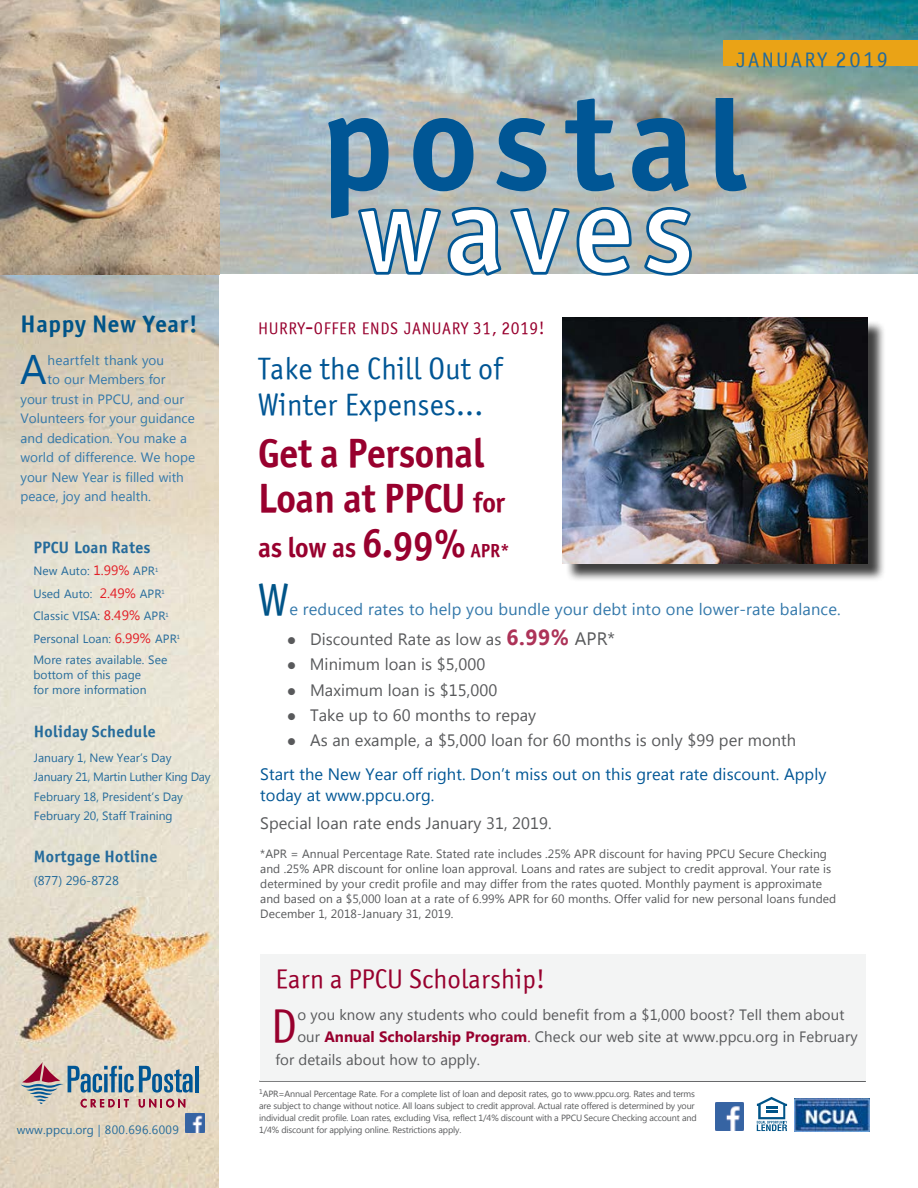
<style>
.page{position:relative;width:918px;height:1188px;background:#fff}
.page>*{position:absolute;margin:0;border:0;box-sizing:border-box;transform-origin:0 0}
.t1{font:700 138.75px "Officina Sans";letter-spacing:.09em;color:#005695}
.t2{font:700 124.8px "Officina Sans";letter-spacing:.04em;color:#fff}
.t3{font:47.4px "Officina Sans OSITCTT Book";color:#98002e}
.t4{font:45px "Officina Sans OSITCTT Book";color:#005488}
.t5{font:41.4px "Microsoft New Tai Lue";color:#005695}
.t6{font:40.95px/45px "Officina Sans OSITCTT Bold";letter-spacing:-.01em;color:#98002e;scale:.95 1}
.t7{font:30.9px/36px "Officina Sans OSITCTT Book";letter-spacing:.01em;color:#005695}
.t8{font:28.35px "Officina Sans OSITCTT Bold";letter-spacing:-.01em;color:#98002e;scale:.95 1}
.t9{font:27px "Officina Sans OSITCTT Book";letter-spacing:.005em;color:#98002e}
.t10{font:24px "Officina Sans OSITCTT Bold";letter-spacing:.03em;color:#005488}
.t11{font:21px "Officina Sans ITCTT Book";letter-spacing:.11em;color:#256b9b}
.t12{font:16.8px "Officina Sans ITCTT Book";letter-spacing:.04em;color:#98002e}
.t13{font:16.5px/34.5px "Microsoft New Tai Lue";letter-spacing:.005em;color:#005695;text-align:center}
.t14{font:16.5px "Microsoft New Tai Lue";letter-spacing:.005em;color:#58595b}
.t15{font:16.5px "Microsoft New Tai Lue";letter-spacing:.01em;color:#3378aa}
.t16{font:16.5px "Officina Sans ITCTT Bold";letter-spacing:.02em;color:#256b9b}
.t17{font:15px "Microsoft New Tai Lue";letter-spacing:.005em;color:#58595b}
.t18{font:13.5px "Microsoft New Tai Lue";color:#3378aa}
.t19{font:13.5px "Microsoft New Tai Lue";letter-spacing:.02em;color:#3378aa}
.t20{font:12.75px "Microsoft New Tai Lue";color:#256b9b}
.t21{font:12px/15px "Microsoft New Tai Lue";letter-spacing:.005em;color:#58595b}
.t22{font:12px/22.4px "Microsoft New Tai Lue";letter-spacing:.005em;color:#256b9b}
.t23{font:9px/12px "Microsoft New Tai Lue";letter-spacing:-.02em;color:#58595b}
.s1{font-size:13.5px;color:#e31d25}
.s2{font-size:13.5px;color:#e31b23}
.s3{color:#3378aa}
.s4{font-size:22.5px}
.s5{font-size:18px}
.s6{font-size:28.35px}
.s7{font-size:40.95px}
.s8{font-size:18.9px}
.s9{font-weight:700;font-size:21.9px;color:#ad3358}
.s10{color:#58595b}
.s11{font-weight:700;color:#98002e}
.s12{color:#98002e}
</style>
<div class="page">
<img style="left:0;top:0;width:918px;height:1188px">
<div style="left:219px;top:274px;width:699px;height:914px;background:#fff"></div>
<hr style="left:259px;top:1081px;width:607px;height:1px;background:#58595b">
<img style="left:186px;top:1114px;width:19px;height:19px">
<img style="left:0;top:0;width:219px;height:274px">
<div style="left:724px;top:40px;width:194px;height:26px;background:#eaa316"></div>
<hr style="left:195px;top:1066px;width:4px;height:26px;background:#005695">
<svg style="left:21px;top:1062px;width:172px;height:46px;background:#adabae"></svg>
<svg style="left:357px;top:206px;width:146px;height:70px;background:#94a9b2"></svg>
<svg style="left:509px;top:206px;width:124px;height:70px;background:#97adb4"></svg>
<svg style="left:643px;top:206px;width:50px;height:70px;background:#92a7ae"></svg>
<svg style="left:757px;top:1097px;width:30px;height:34px"></svg>
<img style="left:794px;top:1098px;width:76px;height:34px">
<img style="left:715px;top:1103px;width:28px;height:28px">
<div style="left:565px;top:320px;width:321px;height:263px;background:#000;opacity:.75"></div>
<img style="left:563px;top:318px;width:304px;height:246px">
<div style="left:260px;top:955px;width:606px;height:126px;background:#f3f4f4"></div>
<h3 class="t10" style="left:21px;top:308px;width:179px">Happy New Year!</h3>
<h3 class="t5" style="left:20px;top:346px;width:28px">A</h3>
<p class="t19" style="left:48px;top:352px;width:118px">heartfelt thank you</p>
<p class="t18" style="left:48px;top:372px;width:119px">to our Members for</p>
<p class="t18" style="left:21px;top:391px;width:165px">your trust in PPCU, and our</p>
<p class="t18" style="left:21px;top:411px;width:176px">Volunteers for your guidance</p>
<p class="t18" style="left:21px;top:430px;width:168px">and dedication. You make a</p>
<p class="t18" style="left:21px;top:450px;width:176px">world of difference. We hope</p>
<p class="t18" style="left:21px;top:469px;width:165px">your New Year is filled with</p>
<p class="t18" style="left:21px;top:489px;width:132px">peace, joy and health.</p>
<h3 class="t16" style="left:33px;top:537px;width:119px">PPCU Loan Rates</h3>
<p class="t22" style="left:33px;top:561px;width:148px">New Auto: <span class="s1">1.99%</span> APR<sup>1<br></sup>Used Auto: <span class="s2">2.49%</span> APR<sup>1<br></sup>Classic VISA: <span class="s2">8.49%</span> APR<sup>1<br></sup>Personal Loan: <span class="s2">6.99%</span> APR<sup>1<br></sup>More rates available. See</p>
<p class="t22" style="left:33px;top:669px;width:115px;line-height:15px">bottom of this page for more information</p>
<h3 class="t16" style="left:34px;top:721px;width:123px">Holiday Schedule</h3>
<p class="t22" style="left:34px;top:749px;width:178px;line-height:19.5px">January 1, New Year’s Day<br>January 21, Martin Luther King Day<br>February 18, President’s Day<br>February 20, Staff Training</p>
<h3 class="t16" style="left:34px;top:846px;width:125px">Mortgage Hotline</h3>
<p class="t20" style="left:34px;top:874px;width:87px">(877) 296-8728</p>
<p class="t22" style="left:17px;top:1119px;width:164px">www.ppcu.org <span class="s3">|</span> 800.696.6009</p>
<h3 class="t11" style="left:737px;top:48px;width:153px">JANUARY <span class="s4">2019</span></h3>
<h1 class="t1" style="left:320px;top:55px;width:429px">postal</h1>
<h2 class="t2" style="left:357px;top:152px;width:339px">waves</h2>
<h3 class="t12" style="left:258px;top:319px;width:288px">HURRY<span class="s4">-</span>OFFER ENDS JANUARY <span class="s5">31, 2019!</span></h3>
<h3 class="t7" style="left:258px;top:351px;width:246px">Take the Chill Out of<br>Winter Expenses...</h3>
<h3 class="t6" style="left:258px;top:430px;width:262px">Get a Personal<br>Loan at PPCU <span class="s6">for</span></h3>
<h3 class="t8" style="left:258px;top:530px;width:266px">as low as <span class="s7">6.99%</span> <span class="s8">APR*</span></h3>
<h3 class="t4" style="left:258px;top:574px;width:32px">W</h3>
<h3 class="t15" style="left:289px;top:600px;width:553px">e reduced rates to help you bundle your debt into one lower-rate balance.</h3>
<h3 class="t14" style="left:287px;top:630px;width:329px">● Discounted Rate as low as <span class="s9">6.99%</span> <span class="s5">APR*</span></h3>
<h3 class="t14" style="left:287px;top:655px;width:200px">● Minimum loan is $5,000</h3>
<h3 class="t14" style="left:287px;top:680px;width:212px">● Maximum loan is $15,000</h3>
<h3 class="t14" style="left:287px;top:705px;width:251px">● Take up to 60 months to repay</h3>
<h3 class="t13" style="left:260px;top:724px;width:568px"><span class="s10">● As an example, a $5,000 loan for 60 months is only $99 per month<br></span>Start the New Year off right. Don’t miss out on this great rate discount. Apply</h3>
<h3 class="t13" style="left:260px;top:780px;width:176px">today at www.ppcu.org.</h3>
<h3 class="t14" style="left:260px;top:814px;width:293px">Special loan rate ends January 31, 2019.</h3>
<p class="t21" style="left:260px;top:847px;width:577px">*APR = Annual Percentage Rate. Stated rate includes .25% APR discount for having PPCU Secure Checking and .25% APR discount for online loan approval. Loans and rates are subject to credit approval. Your rate is determined by your credit profile and may differ from the rates quoted. Monthly payment is approximate and based on a $5,000 loan at a rate of 6.99% APR for 60 months. Offer valid for new personal loans funded December 1, 2018-January 31, 2019.</p>
<h3 class="t9" style="left:275px;top:964px;width:271px">Earn a PPCU Scholarship!</h3>
<h3 class="t3" style="left:271px;top:999px;width:28px">D</h3>
<p class="t17" style="left:297px;top:1006px;width:548px">o you know any students who could benefit from a $1,000 boost? Tell them about</p>
<p class="t17" style="left:297px;top:1028px;width:562px">our <span class="s11">Annual Scholarship Program</span><span class="s12">.</span> Check our web site at www.ppcu.org in February</p>
<p class="t17" style="left:275px;top:1051px;width:206px">for details about how to apply.</p>
<p class="t23" style="left:259px;top:1088px;width:439px"><sup>1</sup>APR=Annual Percentage Rate. For a complete list of loan and deposit rates, go to www.ppcu.org. Rates and terms are subject to change without notice. All loans subject to credit approval. Actual rate offered is determined by your individual credit profile. Loan rates, excluding Visa, reflect 1/4% discount with a PPCU Secure Checking account and 1/4% discount for applying online. Restrictions apply.</p>
</div>
